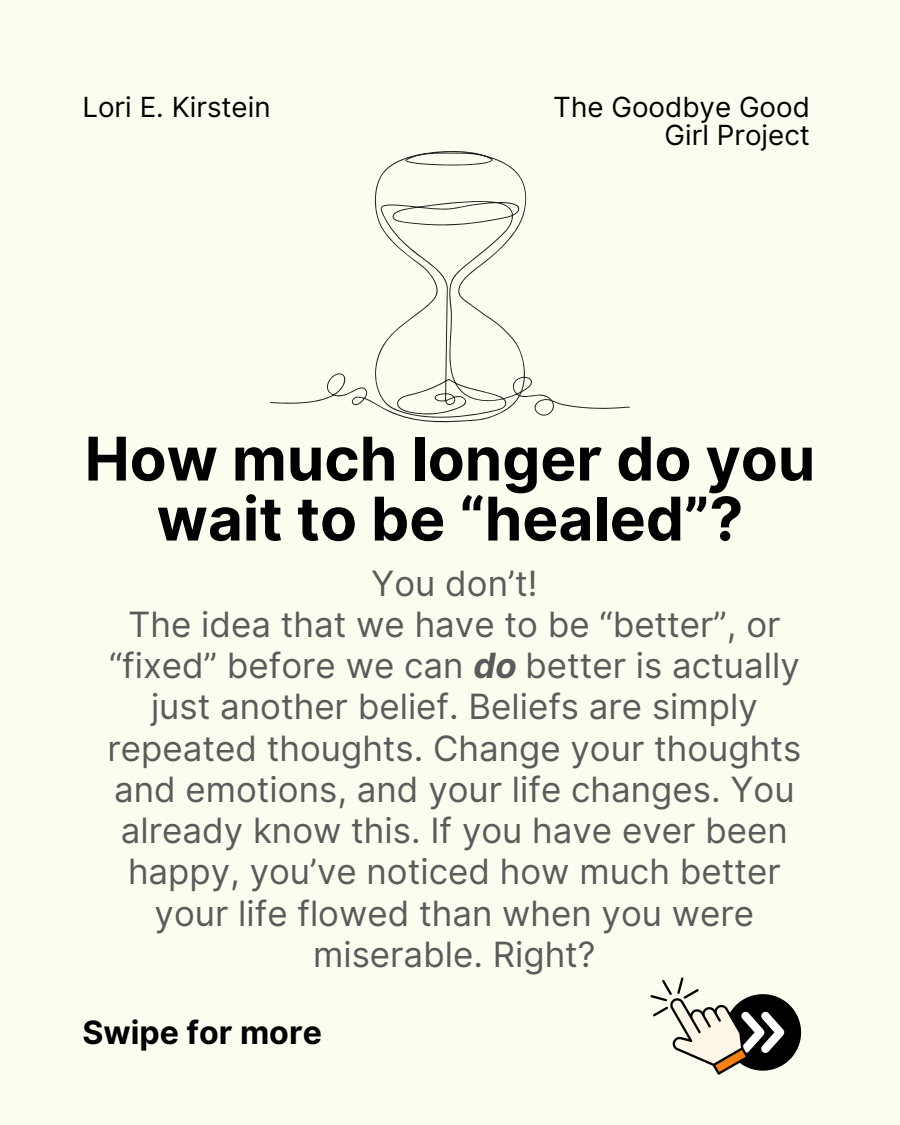
<style>
.page{position:relative;width:900px;height:1125px;background:#fcfdee}
.page>*{position:absolute;margin:0;border:0;box-sizing:border-box;transform-origin:0 0}
.t1{font:700 60.3px/60px "Inter";color:#000;text-align:center}
.t2{font:34.9px/41.2px "Inter";color:#5b5b5b;text-align:center}
.t3{font:700 32.1px "Inter";color:#000}
.t4{font:27.8px/27.8px "Inter";color:#000;text-align:right}
.s1{font-weight:700;font-style:italic}
</style>
<div class="page">
<svg style="left:650px;top:977px;width:151px;height:98px"></svg>
<svg style="left:270px;top:151px;width:360px;height:272px"></svg>
<p class="t4" style="left:82px;top:93px;width:190px">Lori E. Kirstein</p>
<h3 class="t4" style="left:553px;top:93px;width:258px">The Goodbye Good<br>Girl Project</h3>
<p class="t1" style="left:85px;top:429px;width:732px">How much longer do you wait to be “healed”?</p>
<h1 class="t2" style="left:108px;top:562px;width:695px">You don’t!<br>The idea that we have to be “better”, or “fixed” before we can <span class="s1">do</span> better is actually just another belief. Beliefs are simply repeated thoughts. Change your thoughts and emotions, and your life changes. You already know this. If you have ever been happy, you’ve noticed how much better your life flowed than when you were miserable. Right?</h1>
<p class="t3" style="left:82px;top:1013px;width:241px">Swipe for more</p>
</div>
